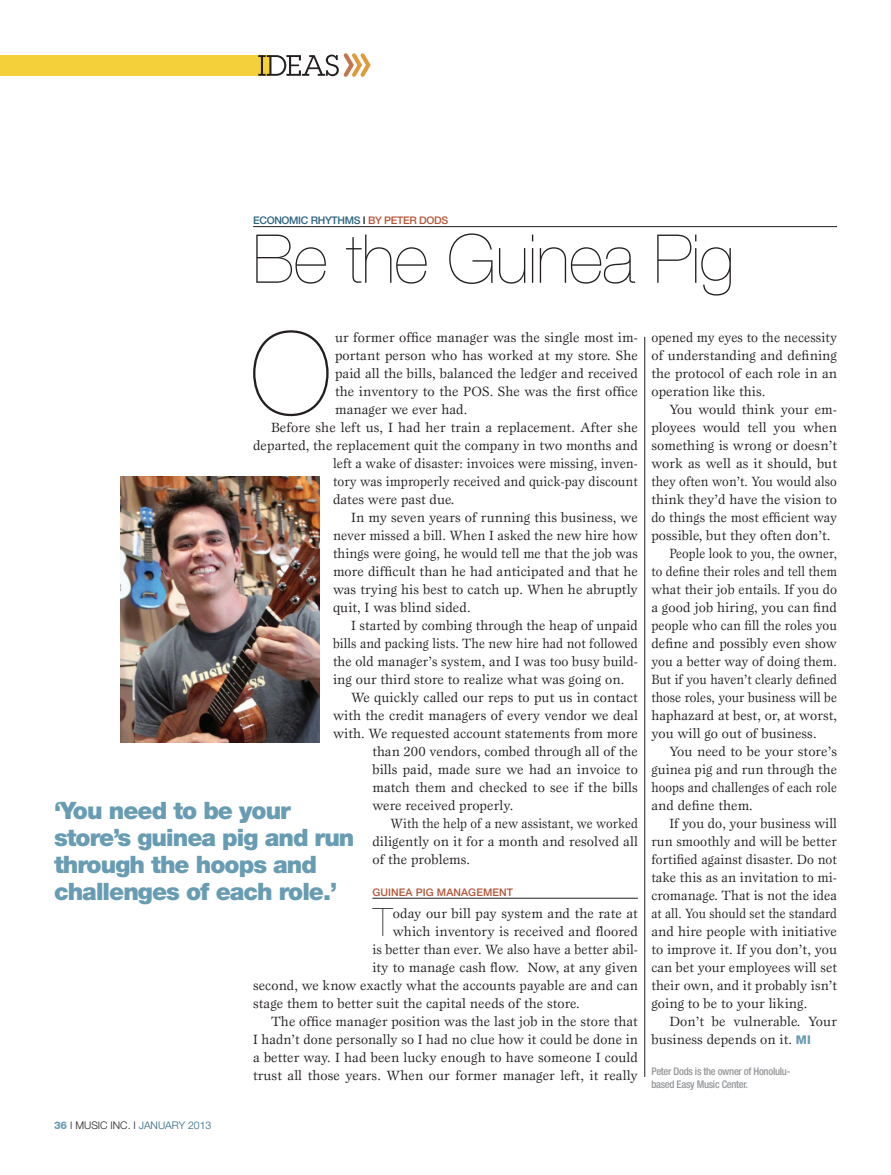
<style>
.page{position:relative;width:891px;height:1175px;background:#fff}
.page>*{position:absolute;margin:0;border:0;box-sizing:border-box;transform-origin:0 0}
.t1{font:200 114.75px "Helvetica Neue";color:#231f20}
.t2{font:200 67.5px "Helvetica Neue";letter-spacing:-.01em;color:#231f20}
.t3{font:200 39.15px "Helvetica Neue";color:#231f20}
.t4{font:900 24px/27px "Helvetica Neue";letter-spacing:-.04em;color:#689cb3}
.t5{font:13.8px "Esprit";letter-spacing:.005em;color:#231f20}
.t6{font:13.8px/18px "Esprit";letter-spacing:.005em;color:#231f20;text-align:justify;scale:.96 1}
.t7{font:13.8px "Esprit";letter-spacing:.005em;color:#231f20;scale:.92 1}
.t8{font:13.8px "Esprit";letter-spacing:.005em;color:#231f20;scale:.95 1}
.t9{font:13.8px "Esprit";letter-spacing:.005em;color:#231f20;scale:.93 1}
.t10{font:13.8px "Esprit";letter-spacing:.005em;color:#231f20;scale:.91 1}
.t11{font:13.8px "Esprit";letter-spacing:.005em;color:#231f20;scale:.94 1}
.t12{font:500 condensed 10.5px/12.6px "Helvetica Neue";letter-spacing:-.025em;color:#939598}
.t13{font:500 10.5px "Helvetica Neue";letter-spacing:-.03em;color:#2c6482}
.t14{font:300 10.5px "Helvetica Neue";color:#231f20}
.t15{font:500 10.5px "Helvetica Neue";letter-spacing:.01em;color:#b35537}
.s1{color:#231f20}
.s2{color:#b35537}
.s3{font-weight:800;color:#689cb3}
.s4{color:#2c6482}
.s5{font-family:"Helvetica Neue";font-weight:800;font-size:12px;color:#689cb3}
</style>
<div class="page">
<div style="left:0;top:55px;width:270px;height:21px;background:#f4d03b"></div>
<svg style="left:258px;top:53px;width:113px;height:24px"></svg>
<hr style="left:372px;top:898px;width:266px;height:1px;background:#231f20">
<hr style="left:253px;top:226px;width:584px;height:1px;background:#231f20">
<hr style="left:645px;top:337px;width:1px;height:739px;background:#231f20">
<img style="left:120px;top:476px;width:200px;height:266px">
<p class="t13" style="left:253px;top:214px;width:197px">ECONOMIC RHYTHMS <span class="s1">I</span> <span class="s2">BY PETER DODS</span></p>
<h2 class="t2" style="left:253px;top:220px;width:483px">Be the Guinea Pig</h2>
<h1 class="t1" style="left:249px;top:307px;width:84px">O</h1>
<p class="t5" style="left:335px;top:329px;width:304px">ur former office manager was the single most im-</p>
<p class="t5" style="left:335px;top:347px;width:304px">portant person who has worked at my store. She</p>
<p class="t5" style="left:335px;top:365px;width:304px">paid all the bills, balanced the ledger and received</p>
<p class="t5" style="left:335px;top:383px;width:304px">the inventory to the POS. She was the first office</p>
<p class="t5" style="left:335px;top:401px;width:134px">manager we ever had.</p>
<p class="t5" style="left:271px;top:419px;width:368px">Before she left us, I had her train a replacement. After she</p>
<p class="t5" style="left:253px;top:437px;width:386px">departed, the replacement quit the company in two months and</p>
<p class="t6" style="left:333px;top:454px;width:319px">left a wake of disaster: invoices were missing, inven-</p>
<p class="t8" style="left:333px;top:473px;width:322px">tory was improperly received and quick-pay discount</p>
<p class="t5" style="left:333px;top:491px;width:123px">dates were past due.</p>
<p class="t5" style="left:351px;top:509px;width:288px">In my seven years of running this business, we</p>
<p class="t5" style="left:333px;top:527px;width:306px">never missed a bill. When I asked the new hire how</p>
<p class="t5" style="left:333px;top:545px;width:306px">things were going, he would tell me that the job was</p>
<p class="t5" style="left:333px;top:563px;width:306px">more difficult than he had anticipated and that he</p>
<p class="t5" style="left:333px;top:581px;width:306px">was trying his best to catch up. When he abruptly</p>
<p class="t5" style="left:333px;top:599px;width:139px">quit, I was blind sided.</p>
<p class="t5" style="left:351px;top:617px;width:288px">I started by combing through the heap of unpaid</p>
<p class="t11" style="left:333px;top:635px;width:326px">bills and packing lists. The new hire had not followed</p>
<p class="t5" style="left:333px;top:653px;width:306px">the old manager’s system, and I was too busy build-</p>
<p class="t5" style="left:333px;top:671px;width:293px">ing our third store to realize what was going on.</p>
<p class="t5" style="left:351px;top:689px;width:288px">We quickly called our reps to put us in contact</p>
<p class="t5" style="left:333px;top:707px;width:306px">with the credit managers of every vendor we deal</p>
<p class="t5" style="left:333px;top:725px;width:306px">with. We requested account statements from more</p>
<p class="t5" style="left:372px;top:743px;width:267px">than 200 vendors, combed through all of the</p>
<p class="t5" style="left:372px;top:761px;width:267px">bills paid, made sure we had an invoice to</p>
<p class="t5" style="left:372px;top:779px;width:267px">match them and checked to see if the bills</p>
<p class="t5" style="left:372px;top:797px;width:142px">were received properly.</p>
<p class="t7" style="left:390px;top:815px;width:270px">With the help of a new assistant, we worked</p>
<p class="t5" style="left:372px;top:833px;width:267px">diligently on it for a month and resolved all</p>
<p class="t5" style="left:372px;top:851px;width:99px">of the problems.</p>
<p class="t15" style="left:372px;top:886px;width:142px">GUINEA PIG MANAGEMENT</p>
<h3 class="t3" style="left:373px;top:900px;width:21px">T</h3>
<p class="t5" style="left:393px;top:905px;width:247px">oday our bill pay system and the rate at</p>
<h3 class="t4" style="left:54px;top:797px;width:302px">‘You need to be your store’s guinea pig and run through the hoops and challenges of each role.’</h3>
<p class="t5" style="left:393px;top:923px;width:247px">which inventory is received and floored</p>
<p class="t5" style="left:372px;top:941px;width:267px">is better than ever. We also have a better abil-</p>
<p class="t5" style="left:372px;top:959px;width:267px">ity to manage cash flow. Now, at any given</p>
<p class="t5" style="left:253px;top:977px;width:386px">second, we know exactly what the accounts payable are and can</p>
<p class="t5" style="left:253px;top:995px;width:328px">stage them to better suit the capital needs of the store.</p>
<p class="t5" style="left:271px;top:1013px;width:368px">The office manager position was the last job in the store that</p>
<p class="t5" style="left:253px;top:1031px;width:386px">I hadn’t done personally so I had no clue how it could be done in</p>
<p class="t5" style="left:253px;top:1049px;width:386px">a better way. I had been lucky enough to have someone I could</p>
<p class="t5" style="left:253px;top:1067px;width:386px">trust all those years. When our former manager left, it really</p>
<p class="t14" style="left:54px;top:1119px;width:159px"><span class="s3">36</span> I MUSIC INC. I <span class="s4">JANUARY 2013</span></p>
<p class="t6" style="left:651px;top:328px;width:195px">opened my eyes to the necessity of understanding and defining the protocol of each role in an operation like this.</p>
<p class="t5" style="left:669px;top:401px;width:169px">You would think your em-</p>
<p class="t5" style="left:651px;top:419px;width:187px">ployees would tell you when</p>
<p class="t5" style="left:651px;top:437px;width:187px">something is wrong or doesn’t</p>
<p class="t5" style="left:651px;top:455px;width:187px">work as well as it should, but</p>
<p class="t9" style="left:651px;top:473px;width:201px">they often won’t. You would also</p>
<p class="t5" style="left:651px;top:491px;width:187px">think they’d have the vision to</p>
<p class="t6" style="left:651px;top:508px;width:195px">do things the most efficient way</p>
<p class="t5" style="left:651px;top:527px;width:181px">possible, but they often don’t.</p>
<p class="t10" style="left:669px;top:545px;width:186px">People look to you, the owner,</p>
<p class="t7" style="left:651px;top:563px;width:203px">to define their roles and tell them</p>
<p class="t5" style="left:651px;top:581px;width:187px">what their job entails. If you do</p>
<p class="t5" style="left:651px;top:599px;width:187px">a good job hiring, you can find</p>
<p class="t8" style="left:651px;top:617px;width:197px">people who can fill the roles you</p>
<p class="t5" style="left:651px;top:635px;width:187px">define and possibly even show</p>
<p class="t5" style="left:651px;top:653px;width:187px">you a better way of doing them.</p>
<p class="t7" style="left:651px;top:671px;width:203px">But if you haven’t clearly defined</p>
<p class="t9" style="left:651px;top:689px;width:201px">those roles, your business will be</p>
<p class="t5" style="left:651px;top:707px;width:187px">haphazard at best, or, at worst,</p>
<p class="t5" style="left:651px;top:725px;width:167px">you will go out of business.</p>
<p class="t5" style="left:669px;top:743px;width:169px">You need to be your store’s</p>
<p class="t5" style="left:651px;top:761px;width:187px">guinea pig and run through the</p>
<p class="t7" style="left:651px;top:779px;width:203px">hoops and challenges of each role</p>
<p class="t5" style="left:651px;top:797px;width:103px">and define them.</p>
<p class="t5" style="left:669px;top:815px;width:169px">If you do, your business will</p>
<p class="t5" style="left:651px;top:833px;width:187px">run smoothly and will be better</p>
<p class="t8" style="left:651px;top:851px;width:197px">fortified against disaster. Do not</p>
<p class="t5" style="left:651px;top:869px;width:187px">take this as an invitation to mi-</p>
<p class="t5" style="left:651px;top:887px;width:187px">cromanage. That is not the idea</p>
<p class="t10" style="left:651px;top:905px;width:205px">at all. You should set the standard</p>
<p class="t5" style="left:651px;top:923px;width:187px">and hire people with initiative</p>
<p class="t5" style="left:651px;top:941px;width:187px">to improve it. If you don’t, you</p>
<p class="t5" style="left:651px;top:959px;width:187px">can bet your employees will set</p>
<p class="t5" style="left:651px;top:977px;width:187px">their own, and it probably isn’t</p>
<p class="t5" style="left:651px;top:995px;width:157px">going to be to your liking.</p>
<p class="t5" style="left:669px;top:1013px;width:169px">Don’t be vulnerable. Your</p>
<p class="t5" style="left:651px;top:1031px;width:161px">business depends on it. <span class="s5">MI</span></p>
<p class="t12" style="left:651px;top:1064px;width:141px">Peter Dods is the owner of Honolulu&shy;based Easy Music Center.</p>
</div>
